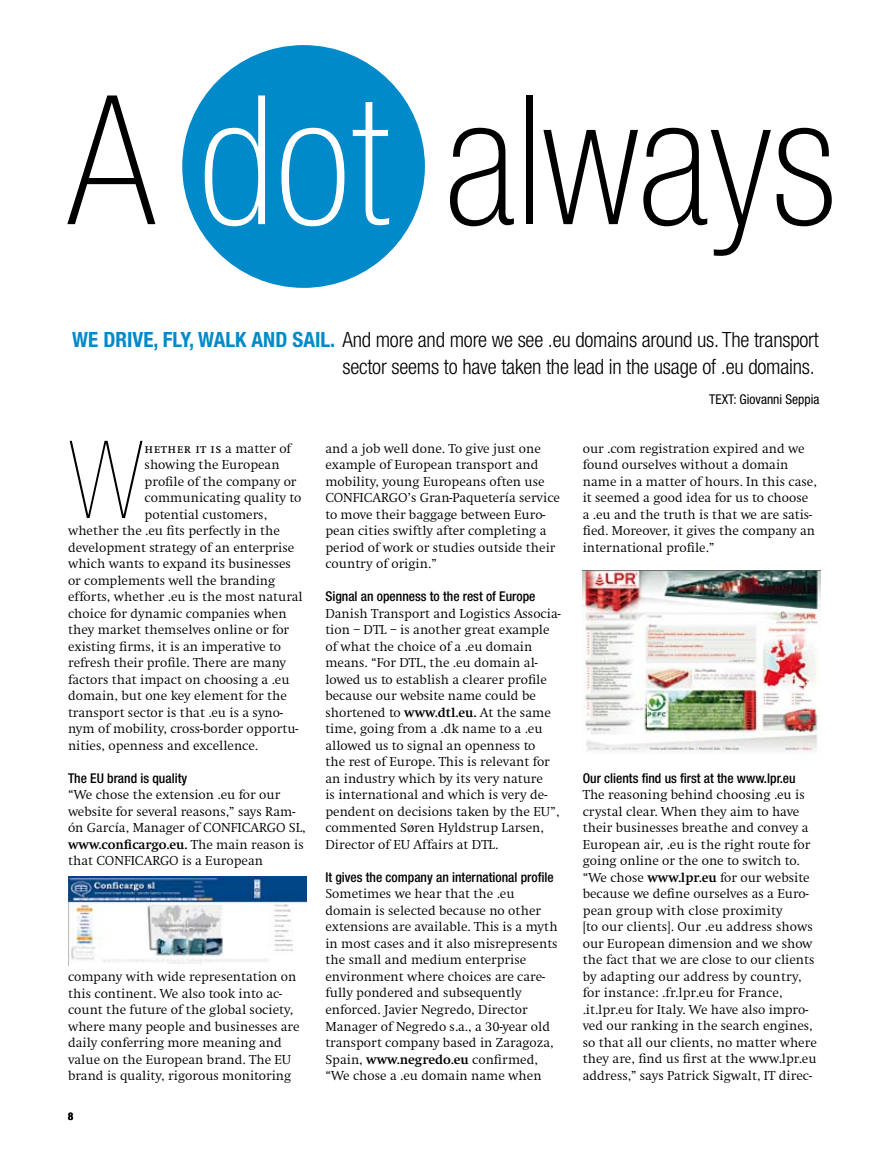
<style>
.page{position:relative;width:872px;height:1149px;background:#fff}
.page>*{position:absolute;margin:0;border:0;box-sizing:border-box;transform-origin:0 0}
.t1{font:100 condensed 180px "Helvetica Neue";color:#000}
.t2{font:900 condensed 108px "Helvetica Neue";color:#000}
.t3{font:300 condensed 21px/27px "Helvetica Neue";letter-spacing:-.01em;color:#000;text-align:center}
.t4{font:700 condensed 21px "Helvetica Neue";color:#008ac9}
.t5{font:300 13.5px/16.5px "Swift EF";color:#000}
.t6{font:500 condensed 13.5px "Helvetica Neue";color:#000}
.t7{font:13.5px "Swift SCEF";letter-spacing:.03em;color:#000}
.t8{font:condensed 13.5px "Helvetica Neue";color:#000}
.t9{font:700 condensed 10.5px "Helvetica Neue";color:#000}
.s1{color:#fff}
.s2{font-weight:700;color:#008ac9}
.s3{font-family:"Swift EF";font-weight:300}
.s4{font-weight:700}
</style>
<div class="page">
<div style="left:182px;top:45px;width:243px;height:243px;background:#008ac9;border-radius:50%"></div>
<img style="left:68px;top:876px;width:238px;height:89px">
<img style="left:583px;top:570px;width:238px;height:182px">
<h1 class="t1" style="left:68px;top:60px;width:769px">A <span class="s1">dot</span> always</h1>
<h3 class="t4" style="left:72px;top:326px;width:192px">WE DRIVE, FLY, WALK AND</h3>
<h3 class="t4" style="left:292px;top:326px;width:11px">SAIL</h3>
<h3 class="t3" style="left:330px;top:325px;width:490px"><span class="s2">.</span> And more and more we see .eu domains around us. The transport sector seems to have taken the lead in the usage of .eu domains.</h3>
<p class="t8" style="left:709px;top:391px;width:112px">TEXT: Giovanni Seppia</p>
<h2 class="t2" style="left:68px;top:420px;width:78px">W</h2>
<p class="t7" style="left:145px;top:441px;width:148px">hether it is <span class="s3">a matter of</span></p>
<p class="t5" style="left:145px;top:456px;width:136px">showing the European</p>
<p class="t5" style="left:145px;top:473px;width:153px">profile of the company or</p>
<p class="t5" style="left:145px;top:489px;width:158px">communicating quality to</p>
<p class="t5" style="left:145px;top:506px;width:124px">potential customers,</p>
<p class="t5" style="left:68px;top:522px;width:213px">whether the .eu fits perfectly in the</p>
<p class="t5" style="left:68px;top:539px;width:228px">development strategy of an enterprise</p>
<p class="t5" style="left:68px;top:555px;width:224px">which wants to expand its businesses</p>
<p class="t5" style="left:68px;top:572px;width:209px">or complements well the branding</p>
<p class="t5" style="left:68px;top:588px;width:236px">efforts, whether .eu is the most natural</p>
<p class="t5" style="left:68px;top:605px;width:220px">choice for dynamic companies when</p>
<p class="t5" style="left:68px;top:621px;width:223px">they market themselves online or for</p>
<p class="t5" style="left:68px;top:638px;width:214px">existing firms, it is an imperative to</p>
<p class="t5" style="left:68px;top:654px;width:219px">refresh their profile. There are many</p>
<p class="t5" style="left:68px;top:671px;width:223px">factors that impact on choosing a .eu</p>
<p class="t5" style="left:68px;top:687px;width:220px">domain, but one key element for the</p>
<p class="t5" style="left:68px;top:704px;width:216px">transport sector is that .eu is a syno-</p>
<p class="t5" style="left:68px;top:720px;width:232px">nym of mobility, cross-border opportu-</p>
<p class="t5" style="left:68px;top:737px;width:191px">nities, openness and excellence.</p>
<p class="t6" style="left:68px;top:769px;width:121px">The EU brand is quality</p>
<p class="t5" style="left:68px;top:786px;width:239px">“We chose the extension .eu for our website for several reasons,” says Ram&shy;ón García, Manager of CONFICARGO SL, <span class="s4">www.conficargo.eu.</span> The main reason is that CONFICARGO is a European</p>
<p class="t5" style="left:68px;top:968px;width:233px">company with wide representation on this continent. We also took into ac&shy;count the future of the global society, where many people and businesses are daily conferring more meaning and value on the European brand. The EU brand is quality, rigorous monitoring</p>
<p class="t9" style="left:68px;top:1109px;width:7px">8</p>
<p class="t5" style="left:325px;top:440px;width:236px">and a job well done. To give just one example of European transport and mobility, young Europeans often use CONFICARGO’s Gran-Paquetería service to move their baggage between Euro&shy;pean cities swiftly after completing a period of work or studies outside their country of origin.”</p>
<p class="t6" style="left:325px;top:588px;width:212px">Signal an openness to the rest of Europe</p>
<p class="t5" style="left:325px;top:605px;width:237px">Danish Transport and Logistics Associa&shy;tion – DTL – is another great example of what the choice of a .eu domain means. “For DTL, the .eu domain al&shy;lowed us to establish a clearer profile because our website name could be shortened to <span class="s4">www.dtl.eu.</span> At the same time, going from a .dk name to a .eu allowed us to signal an openness to<br>the rest of Europe. This is relevant for an industry which by its very nature<br>is international and which is very de&shy;pendent on decisions taken by the EU”, commented Søren Hyldstrup Larsen, Director of EU Affairs at DTL.</p>
<p class="t6" style="left:325px;top:868px;width:230px">It gives the company an international profile</p>
<p class="t5" style="left:325px;top:885px;width:234px">Sometimes we hear that the .eu domain is selected because no other extensions are available. This is a myth in most cases and it also misrepresents the small and medium enterprise environment where choices are care&shy;fully pondered and subsequently enforced. Javier Negredo, Director Manager of Negredo s.a., a 30-year old transport company based in Zaragoza, Spain, <span class="s4">www.negredo.eu</span> confirmed, “We chose a .eu domain name when</p>
<p class="t5" style="left:583px;top:440px;width:236px">our .com registration expired and we found ourselves without a domain name in a matter of hours. In this case, it seemed a good idea for us to choose a .eu and the truth is that we are satis&shy;fied. Moreover, it gives the company an international profile.”</p>
<p class="t6" style="left:583px;top:769px;width:214px">Our clients find us first at the www.lpr.eu</p>
<p class="t5" style="left:583px;top:786px;width:235px">The reasoning behind choosing .eu is crystal clear. When they aim to have their businesses breathe and convey a European air, .eu is the right route for going online or the one to switch to. “We chose <span class="s4">www.lpr.eu</span> for our website because we define ourselves as a Euro&shy;pean group with close proximity<br>[to our clients]. Our .eu address shows our European dimension and we show the fact that we are close to our clients by adapting our address by country, for instance: .fr.lpr.eu for France, .it.lpr.eu for Italy. We have also impro&shy;ved our ranking in the search engines, so that all our clients, no matter where they are, find us first at the www.lpr.eu address,” says Patrick Sigwalt, IT direc-</p>
</div>
